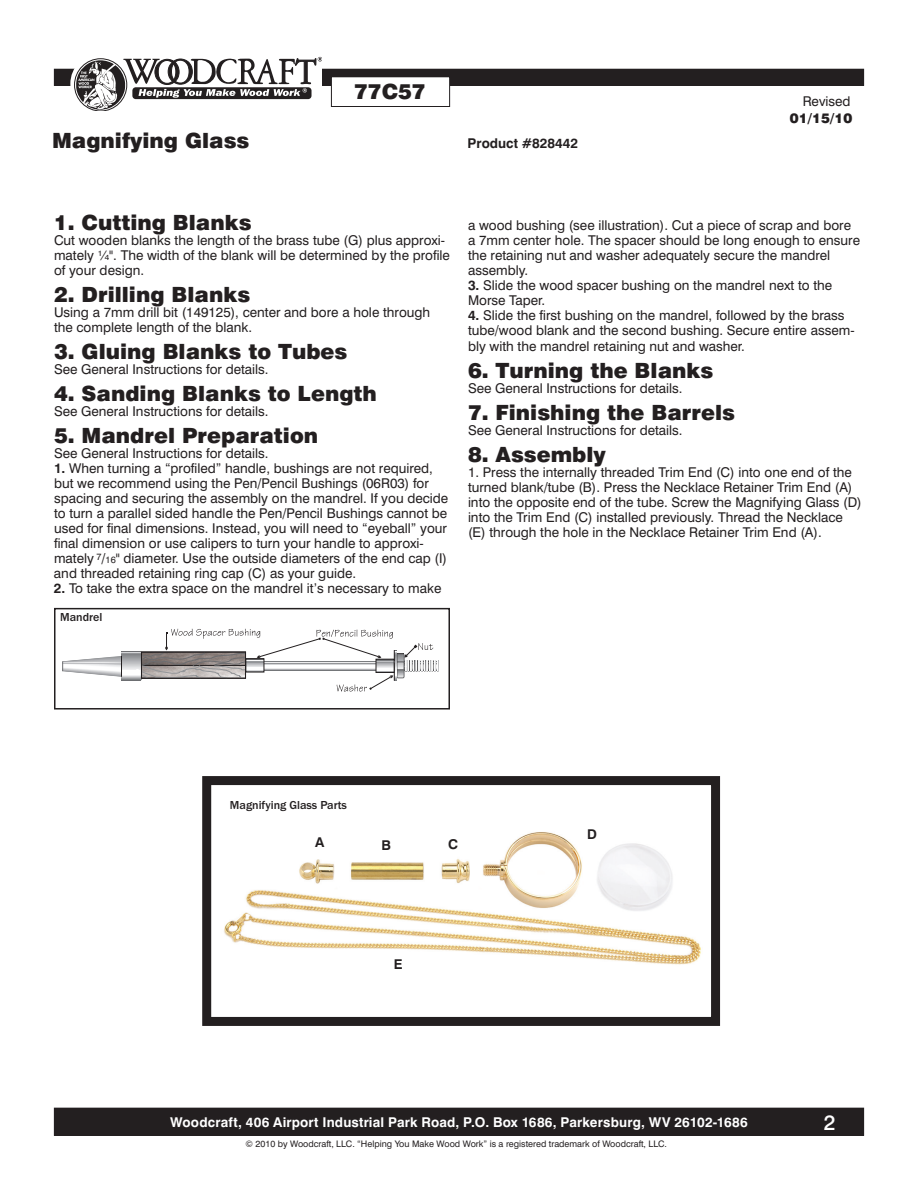
<style>
.page{position:relative;width:918px;height:1188px;background:#fff}
.page>*{position:absolute;margin:0;border:0;box-sizing:border-box;transform-origin:0 0}
.t1{font:900 21px "Swiss 721 BT";color:#231f20}
.t2{font:500 21px "Swiss 721 BT";color:#fff}
.t3{font:13.5px/15px "Swiss 721 BT";color:#231f20}
.t4{font:700 13.5px "Swiss 721 BT";letter-spacing:.01em;color:#fff}
.t5{font:700 13.5px "Swiss 721 BT";color:#231f20}
.t6{font:900 13.5px "Swiss 721 BT";color:#231f20}
.t7{font:12px "Franklin Gothic Mdm A";color:#231f20}
.t8{font:9px "Swiss 721 BT";color:#231f20}
.s1{font-weight:700}
.s2{font-size:9.15px}
</style>
<div class="page">
<div style="left:54px;top:69px;width:810px;height:16px;background:#231f20"></div>
<div style="left:54px;top:69px;width:810px;height:17px;border:1px solid #231f20"></div>
<div style="left:331px;top:77px;width:119px;height:29px;background:#fff"></div>
<div style="left:331px;top:76px;width:119px;height:31px;border:1px solid #231f20"></div>
<div style="left:95px;top:54px;width:227px;height:50px;background:#fff"></div>
<svg style="left:70px;top:54px;width:61px;height:60px"></svg>
<svg style="left:76px;top:57px;width:245px;height:53px"></svg>
<div style="left:54px;top:1108px;width:810px;height:27px;background:#231f20"></div>
<div style="left:54px;top:1108px;width:810px;height:28px;border:1px solid #231f20"></div>
<img style="left:224px;top:832px;width:477px;height:133px">
<div style="left:202px;top:776px;width:518px;height:250px;border:9px solid #231f20"></div>
<div style="left:54px;top:608px;width:396px;height:102px;border:2px solid #231f20"></div>
<svg style="left:62px;top:629px;width:377px;height:62px"></svg>
<div style="left:141px;top:652px;width:105px;height:27px;border:1px solid #231f20"></div>
<h1 class="t1" style="left:354px;top:78px;width:73px">77C57</h1>
<h1 class="t1" style="left:52px;top:127px;width:199px">Magnifying Glass</h1>
<p class="t5" style="left:468px;top:135px;width:112px">Product #828442</p>
<p class="t3" style="left:803px;top:94px;width:49px">Revised</p>
<p class="t6" style="left:790px;top:110px;width:64px">01/15/10</p>
<h1 class="t1" style="left:54px;top:210px;width:199px">1. Cutting Blanks</h1>
<p class="t3" style="left:54px;top:233px;width:398px">Cut wooden blanks the length of the brass tube (G) plus approxi&shy;mately ¼". The width of the blank will be determined by the profile of your design.</p>
<h1 class="t1" style="left:54px;top:282px;width:198px">2. Drilling Blanks</h1>
<p class="t3" style="left:54px;top:305px;width:378px">Using a 7mm drill bit (149125), center and bore a hole through the complete length of the blank.</p>
<h1 class="t1" style="left:54px;top:339px;width:295px">3. Gluing Blanks to Tubes</h1>
<p class="t3" style="left:54px;top:362px;width:216px">See General Instructions for details.</p>
<h1 class="t1" style="left:54px;top:381px;width:324px">4. Sanding Blanks to Length</h1>
<p class="t3" style="left:54px;top:404px;width:216px">See General Instructions for details.</p>
<h1 class="t1" style="left:54px;top:423px;width:266px">5. Mandrel Preparation</h1>
<p class="t3" style="left:54px;top:446px;width:216px">See General Instructions for details.</p>
<p class="t3" style="left:54px;top:461px;width:396px"><span class="s1">1.</span> When turning a “profiled” handle, bushings are not required, but we recommend using the Pen/Pencil Bushings (06R03) for spacing and securing the assembly on the mandrel. If you decide to turn a parallel sided handle the Pen/Pencil Bushings cannot be used for final dimensions. Instead, you will need to “eyeball” your final dimension or use calipers to turn your handle to approxi&shy;mately <sup>7</sup>/<span class="s2">16</span>" diameter. Use the outside diameters of the end cap (I) and threaded retaining ring cap (C) as your guide.</p>
<p class="t3" style="left:54px;top:581px;width:389px"><span class="s1">2.</span> To take the extra space on the mandrel it’s necessary to make</p>
<p class="t7" style="left:60px;top:611px;width:44px">Mandrel</p>
<p class="t3" style="left:468px;top:218px;width:394px">a wood bushing (see illustration). Cut a piece of scrap and bore a 7mm center hole. The spacer should be long enough to ensure the retaining nut and washer adequately secure the mandrel assembly.</p>
<p class="t3" style="left:468px;top:278px;width:366px"><span class="s1">3.</span> Slide the wood spacer bushing on the mandrel next to the<br>Morse Taper.</p>
<p class="t3" style="left:468px;top:307px;width:388px;line-height:15.5px"><span class="s1">4.</span> Slide the first bushing on the mandrel, followed by the brass tube/wood blank and the second bushing. Secure entire assem&shy;bly with the mandrel retaining nut and washer.</p>
<h1 class="t1" style="left:468px;top:358px;width:247px">6. Turning the Blanks</h1>
<p class="t3" style="left:468px;top:380px;width:216px">See General Instructions for details.</p>
<h1 class="t1" style="left:468px;top:400px;width:268px">7. Finishing the Barrels</h1>
<p class="t3" style="left:468px;top:422px;width:216px">See General Instructions for details.</p>
<h1 class="t1" style="left:468px;top:442px;width:139px">8. Assembly</h1>
<p class="t3" style="left:468px;top:464px;width:395px">1. Press the internally threaded Trim End (C) into one end of the turned blank/tube (B). Press the Necklace Retainer Trim End (A) into the opposite end of the tube. Screw the Magnifying Glass (D) into the Trim End (C) installed previously. Thread the Necklace (E) through the hole in the Necklace Retainer Trim End (A).</p>
<p class="t7" style="left:230px;top:799px;width:119px">Magnifying Glass Parts</p>
<p class="t5" style="left:315px;top:834px;width:11px">A</p>
<p class="t5" style="left:381px;top:837px;width:11px">B</p>
<p class="t5" style="left:448px;top:836px;width:12px">C</p>
<p class="t5" style="left:394px;top:956px;width:10px">E</p>
<p class="t5" style="left:587px;top:826px;width:11px">D</p>
<p class="t4" style="left:170px;top:1114px;width:579px">Woodcraft, 406 Airport Industrial Park Road, P.O. Box 1686, Parkersburg, WV 26102-1686</p>
<p class="t8" style="left:246px;top:1138px;width:423px">© 2010 by Woodcraft, LLC. “Helping You Make Wood Work” is a registered trademark of Woodcraft, LLC.</p>
<h1 class="t2" style="left:824px;top:1110px;width:13px">2</h1>
</div>
